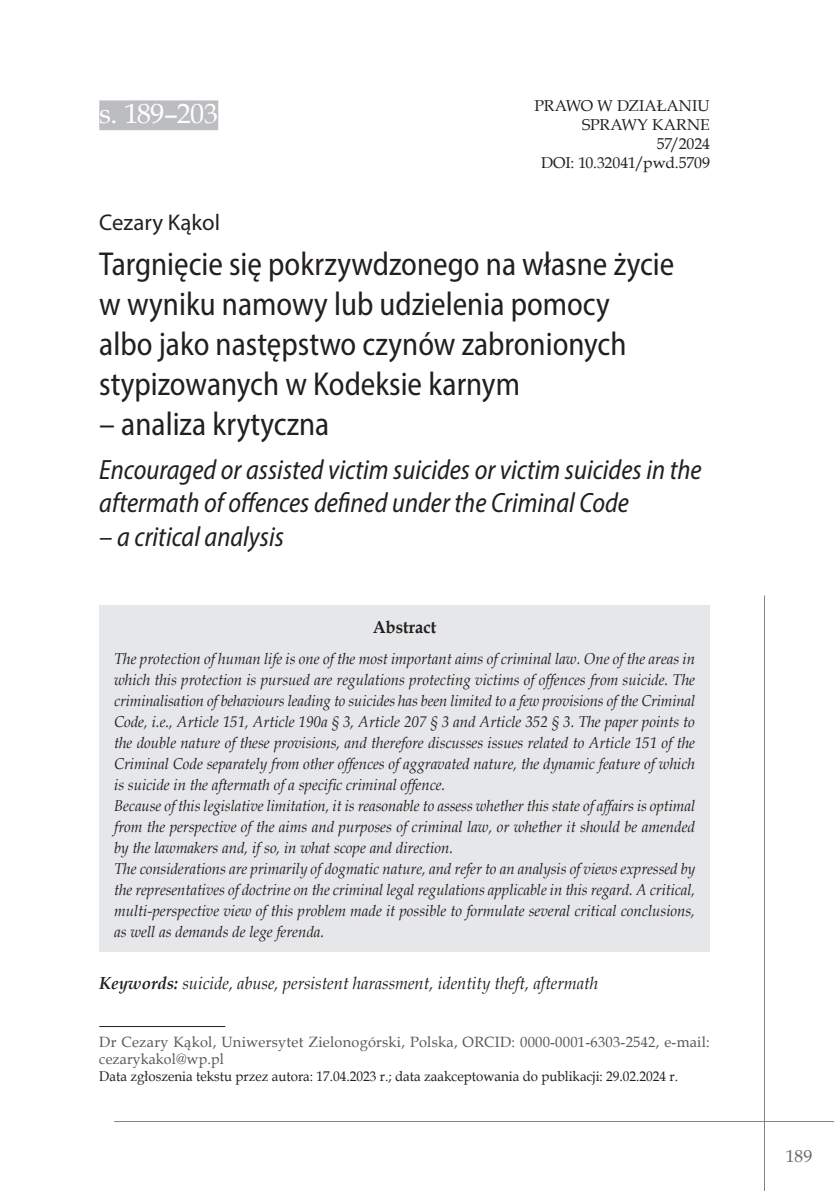
<style>
.page{position:relative;width:834px;height:1191px;background:#fff}
.page>*{position:absolute;margin:0;border:0;box-sizing:border-box;transform-origin:0 0}
.t1{font:semi-condensed 33.25px/39.9px "Myriad Pro";color:#231f20;scale:.95 1}
.t2{font:italic semi-condensed 28px/33.6px "Myriad Pro";color:#231f20;scale:.95 1}
.t3{font:28px "Book Antiqua";letter-spacing:-.02em;color:#fff}
.t4{font:22.75px "Myriad Pro";color:#231f20}
.t5{font:italic 17.5px "Book Antiqua";color:#231f20;scale:.95 1}
.t6{font:700 17.5px "Book Antiqua";color:#231f20;scale:.95 1}
.t7{font:17.5px "Book Antiqua";color:#69696c}
.t8{font:italic 15.75px/21px "Book Antiqua";color:#231f20;scale:.95 1}
.t9{font:15.75px/18.9px "Book Antiqua";letter-spacing:-.005em;color:#231f20;text-align:right}
.t10{font:14.88px/17.5px "Book Antiqua";letter-spacing:.015em;color:#57585a}
.t11{font:14px "Book Antiqua";color:#231f20;scale:.95 1}
.s1{font-weight:700}
</style>
<div class="page">
<hr style="left:114px;top:1121px;width:719px;height:1px;background:#808285">
<hr style="left:764px;top:595px;width:1px;height:596px;background:#808285">
<div style="left:99px;top:100px;width:119px;height:30px;background:#bcbdc0"></div>
<div style="left:99px;top:605px;width:610px;height:346px;background:#e6e7e9"></div>
<hr style="left:99px;top:1026px;width:126px;height:1px;background:#231f20">
<h2 class="t3" style="left:99px;top:94px;width:120px">s. 189–203</h2>
<p class="t9" style="left:534px;top:96px;width:177px">PRAWO W DZIAŁANIU<br>SPRAWY KARNE<br>57/2024<br>DOI: 10.32041/pwd.5709</p>
<h3 class="t4" style="left:99px;top:209px;width:122px">Cezary Kąkol</h3>
<h1 class="t1" style="left:99px;top:244px;width:606px">Targnięcie się pokrzywdzonego na własne życie w wyniku namowy lub udzielenia pomocy<br>albo jako następstwo czynów zabronionych stypizowanych w Kodeksie karnym</h1>
<h1 class="t1" style="left:99px;top:403px;width:243px">– analiza krytyczna</h1>
<h2 class="t2" style="left:99px;top:452px;width:635px">Encouraged or assisted victim suicides or victim suicides in the aftermath of offences defined under the Criminal Code</h2>
<h2 class="t2" style="left:99px;top:519px;width:196px">– a critical analysis</h2>
<p class="t6" style="left:372px;top:615px;width:69px">Abstract</p>
<p class="t8" style="left:114px;top:647px;width:613px">The protection of human life is one of the most important aims of criminal law. One of the areas in which this protection is pursued are regulations protecting victims of offences from suicide. The criminalisation of behaviours leading to suicides has been limited to a few provisions of the Criminal Code, i.e., Article 151, Article 190a § 3, Article 207 § 3 and Article 352 § 3. The paper points to the double nature of these provisions, and therefore discusses issues related to Article 151 of the Criminal Code separately from other offences of aggravated nature, the dynamic feature of which is suicide in the aftermath of a specific criminal offence.<br>Because of this legislative limitation, it is reasonable to assess whether this state of affairs is optimal from the perspective of the aims and purposes of criminal law, or whether it should be amended by the lawmakers and, if so, in what scope and direction.<br>The considerations are primarily of dogmatic nature, and refer to an analysis of views expressed by the representatives of doctrine on the criminal legal regulations applicable in this regard. A critical, multi-perspective view of this problem made it possible to formulate several critical conclusions, as well as demands de lege ferenda.</p>
<p class="t5" style="left:99px;top:971px;width:526px"><span class="s1">Keywords:</span> suicide, abuse, persistent harassment, identity theft, aftermath</p>
<p class="t10" style="left:99px;top:1032px;width:612px">Dr Cezary Kąkol, Uniwersytet Zielonogórski, Polska, ORCID: 0000-0001-6303-2542, e-mail: cezarykakol@wp.pl</p>
<p class="t11" style="left:99px;top:1066px;width:610px">Data zgłoszenia tekstu przez autora: 17.04.2023 r.; data zaakceptowania do publikacji: 29.02.2024 r.</p>
<p class="t7" style="left:785px;top:1144px;width:28px">189</p>
</div>
